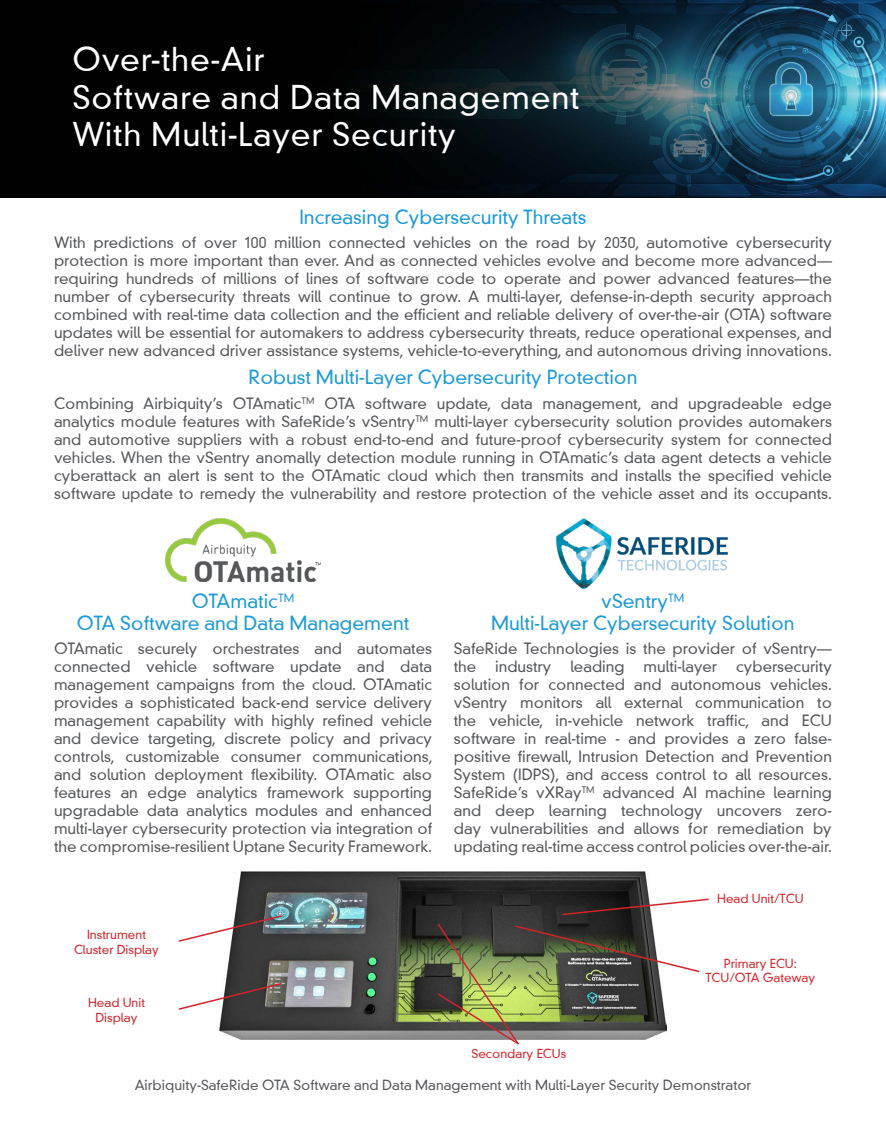
<style>
.page{position:relative;width:886px;height:1145px;background:#fff}
.page>*{position:absolute;margin:0;border:0;box-sizing:border-box;transform-origin:0 0}
.t1{font:300 31.5px/37.8px "DIN Neuzeit Grotesk";letter-spacing:.025em;color:#fff}
.t2{font:300 18.75px/22.5px "DIN Neuzeit Grotesk";color:#1c9ad6;text-align:center}
.t3{font:300 15px/18px "DIN Neuzeit Grotesk";color:#55575a;text-align:justify}
.t4{font:300 13.5px "DIN Neuzeit Grotesk";color:#55575a}
.t5{font:300 12px/14.4px "DIN Neuzeit Grotesk";color:#d2232a;text-align:center}
</style>
<div class="page">
<img style="left:220px;top:871px;width:433px;height:168px">
<img style="left:0;top:0;width:886px;height:197px">
<img style="left:165px;top:519px;width:156px;height:62px">
<svg style="left:561px;top:897px;width:148px;height:19px"></svg>
<svg style="left:178px;top:982px;width:105px;height:29px"></svg>
<svg style="left:178px;top:914px;width:105px;height:29px"></svg>
<img style="left:555px;top:518px;width:173px;height:72px">
<svg style="left:436px;top:922px;width:264px;height:123px"></svg>
<h1 class="t1" style="left:72px;top:41px;width:509px">Over-the-Air<br>Software and Data Management<br>With Multi-Layer Security</h1>
<p class="t2" style="left:299px;top:206px;width:288px">Increasing Cybersecurity Threats</p>
<p class="t3" style="left:54px;top:234px;width:779px">With predictions of over 100 million connected vehicles on the road by 2030, automotive cybersecurity protection is more important than ever. And as connected vehicles evolve and become more advanced— requiring hundreds of millions of lines of software code to operate and power advanced features—the number of cybersecurity threats will continue to grow. A multi-layer, defense-in-depth security approach combined with real-time data collection and the efficient and reliable delivery of over-the-air (OTA) software updates will be essential for automakers to address cybersecurity threats, reduce operational expenses, and deliver new advanced driver assistance systems, vehicle-to-everything, and autonomous driving innovations.</p>
<p class="t2" style="left:248px;top:366px;width:390px">Robust Multi-Layer Cybersecurity Protection</p>
<p class="t3" style="left:54px;top:394px;width:779px">Combining Airbiquity’s OTAmatic<sup>TM</sup> OTA software update, data management, and upgradeable edge analytics module features with SafeRide’s vSentry<sup>TM</sup> multi-layer cybersecurity solution provides automakers and automotive suppliers with a robust end-to-end and future-proof cybersecurity system for connected vehicles. When the vSentry anomally detection module running in OTAmatic’s data agent detects a vehicle cyberattack an alert is sent to the OTAmatic cloud which then transmits and installs the specified vehicle software update to remedy the vulnerability and restore protection of the vehicle asset and its occupants.</p>
<p class="t2" style="left:77px;top:590px;width:334px">OTAmatic<sup>TM<br></sup>OTA Software and Data Management</p>
<p class="t3" style="left:54px;top:639px;width:380px">OTAmatic securely orchestrates and automates connected vehicle software update and data management campaigns from the cloud. OTAmatic provides a sophisticated back-end service delivery management capability with highly refined vehicle and device targeting, discrete policy and privacy controls, customizable consumer communications, and solution deployment flexibility. OTAmatic also features an edge analytics framework supporting upgradable data analytics modules and enhanced multi-layer cybersecurity protection via integration of the compromise-resilient Uptane Security Framework.</p>
<p class="t5" style="left:74px;top:928px;width:86px">Instrument<br>Cluster Display</p>
<p class="t5" style="left:88px;top:996px;width:58px">Head Unit<br>Display</p>
<p class="t2" style="left:491px;top:590px;width:305px">vSentry<sup>TM<br></sup>Multi-Layer Cybersecurity Solution</p>
<p class="t3" style="left:454px;top:639px;width:380px">SafeRide Technologies is the provider of vSentry— the</p>
<p class="t3" style="left:454px;top:657px;width:380px;text-indent:282px">cybersecurity solution for connected and autonomous vehicles. vSentry monitors all external communication to the vehicle, in-vehicle network traffic, and ECU software in real-time - and provides a zero false&shy;positive firewall, Intrusion Detection and Prevention System (IDPS), and access control to all resources.<br>SafeRide’s vXRay<sup>TM</sup> advanced AI machine learning and deep learning technology uncovers zero&shy;day vulnerabilities and allows for remediation by updating real-time access control policies over-the-air.</p>
<p class="t3" style="left:495px;top:657px;width:58px">industry</p>
<p class="t3" style="left:570px;top:657px;width:56px">leading</p>
<p class="t3" style="left:643px;top:657px;width:75px">multi-layer</p>
<p class="t5" style="left:717px;top:891px;width:88px">Head Unit/TCU</p>
<p class="t5" style="left:471px;top:1047px;width:96px">Secondary ECUs</p>
<p class="t5" style="left:705px;top:956px;width:111px">Primary ECU:<br>TCU/OTA Gateway</p>
<p class="t4" style="left:135px;top:1077px;width:618px">Airbiquity-SafeRide OTA Software and Data Management with Multi-Layer Security Demonstrator</p>
</div>
